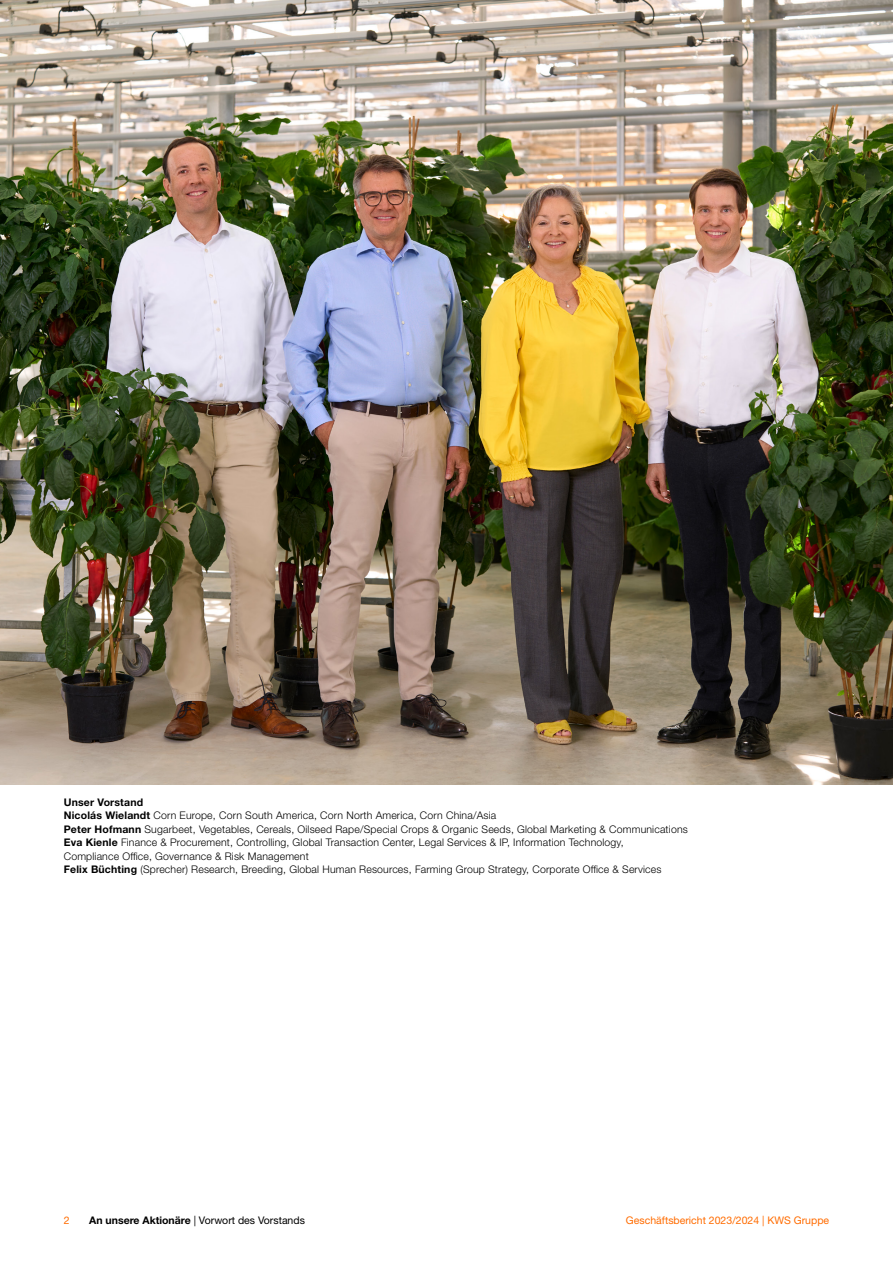
<style>
.page{position:relative;width:893px;height:1263px;background:#fff}
.page>*{position:absolute;margin:0;border:0;box-sizing:border-box;transform-origin:0 0}
.t1{font:300 10.5px/13.5px "Helvetica Neue LT Std";letter-spacing:.015em;color:#000}
.t2{font:10.5px "Helvetica Neue LT Std";color:#000}
.t3{font:10.5px "Helvetica Neue LT Std";color:#ff6c00}
.s1{font-weight:700}
</style>
<div class="page">
<img style="left:0;top:0;width:893px;height:784px">
<p class="t1" style="left:64px;top:795px;width:626px"><span class="s1">Unser Vorstand<br>Nicolás Wielandt</span> Corn Europe, Corn South America, Corn North America, Corn China/Asia<br><span class="s1">Peter Hofmann</span> Sugarbeet, Vegetables, Cereals, Oilseed Rape/Special Crops &amp; Organic Seeds, Global Marketing &amp; Communications <span class="s1">Eva Kienle</span> Finance &amp; Procurement, Controlling, Global Transaction Center, Legal Services &amp; IP, Information Technology,<br>Compliance Office, Governance &amp; Risk Management<br><span class="s1">Felix Büchting</span> (Sprecher) Research, Breeding, Global Human Resources, Farming Group Strategy, Corporate Office &amp; Services</p>
<p class="t3" style="left:64px;top:1214px;width:7px">2</p>
<p class="t2" style="left:89px;top:1214px;width:217px"><span class="s1">An unsere Aktionäre</span> | Vorwort des Vorstands</p>
<p class="t3" style="left:626px;top:1214px;width:205px">Geschäftsbericht 2023/2024 | KWS Gruppe</p>
</div>
